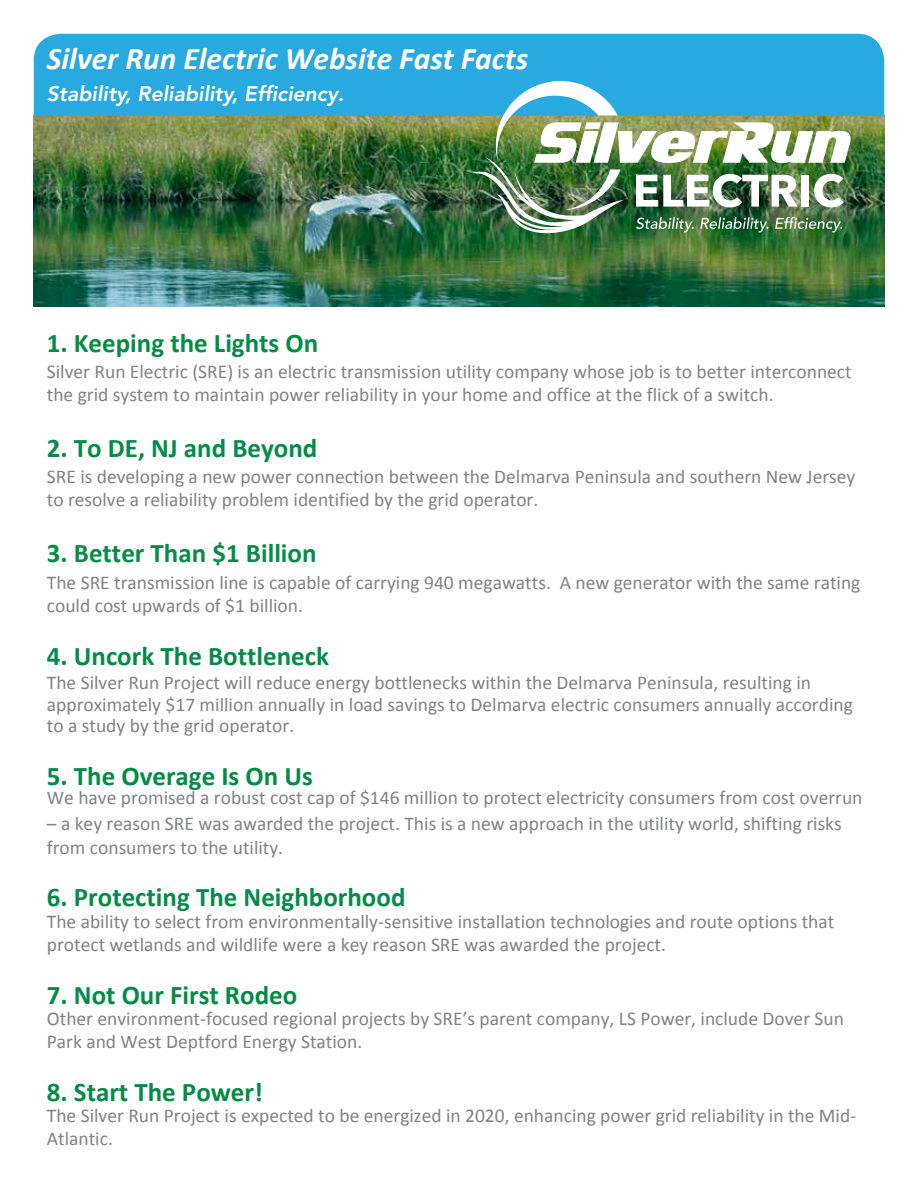
<style>
.page{position:relative;width:918px;height:1188px;background:#fff}
.page>*{position:absolute;margin:0;border:0;box-sizing:border-box;transform-origin:0 0}
.t1{font:italic 700 31.5px "Calibri";color:#fff}
.t2{font:700 27px "Calibri";color:#048c45}
.t3{font:700 27px "Calibri";color:#048d45}
.t4{font:italic 800 21px "Avenir LT Std";color:#fff}
.t5{font:19.5px/23.4px "Calibri";color:#808285}
.s1{color:#048d45}
</style>
<div class="page">
<img style="left:34px;top:116px;width:850px;height:190px">
<div style="left:34px;top:34px;width:850px;height:82px;background:#28aae0"></div>
<img style="left:472px;top:79px;width:378px;height:157px">
<h1 class="t1" style="left:47px;top:37px;width:483px">Silver Run Electric Website Fast Facts</h1>
<p class="t4" style="left:47px;top:81px;width:299px">Stability, Reliability, Efficiency.</p>
<h2 class="t3" style="left:47px;top:326px;width:273px">1. Keeping the Lights On</h2>
<p class="t5" style="left:47px;top:360px;width:806px;line-height:22.8px">Silver Run Electric (SRE) is an electric transmission utility company whose job is to better interconnect the grid system to maintain power reliability in your home and office at the flick of a switch.</p>
<h2 class="t3" style="left:47px;top:431px;width:272px">2. To DE, NJ and Beyond</h2>
<p class="t5" style="left:47px;top:465px;width:810px">SRE is developing a new power connection between the Delmarva Peninsula and southern New Jersey to resolve a reliability problem identified by the grid operator.</p>
<h2 class="t3" style="left:47px;top:536px;width:271px">3. Better Than $1 Billion</h2>
<p class="t5" style="left:47px;top:570px;width:815px">The SRE transmission line is capable of carrying 940 megawatts. A new generator with the same rating could cost upwards of $1 billion.</p>
<h2 class="t2" style="left:47px;top:637px;width:284px"><span class="s1">4.</span> Uncork The Bottleneck</h2>
<p class="t5" style="left:47px;top:671px;width:808px;line-height:21.6px">The Silver Run Project will reduce energy bottlenecks within the Delmarva Peninsula, resulting in approximately $17 million annually in load savings to Delmarva electric consumers annually according to a study by the grid operator.</p>
<h2 class="t2" style="left:47px;top:757px;width:267px"><span class="s1">5.</span> The Overage Is On Us</h2>
<p class="t5" style="left:47px;top:785px;width:817px">We have promised a robust cost cap of $146 million to protect electricity consumers from cost overrun</p>
<p class="t5" style="left:47px;top:812px;width:796px">– a key reason SRE was awarded the project. This is a new approach in the utility world, shifting risks from consumers to the utility.</p>
<h2 class="t2" style="left:47px;top:878px;width:360px">6. Protecting The Neighborhood</h2>
<p class="t5" style="left:47px;top:909px;width:789px">The ability to select from environmentally-sensitive installation technologies and route options that protect wetlands and wildlife were a key reason SRE was awarded the project.</p>
<h2 class="t2" style="left:47px;top:975px;width:252px">7. Not Our First Rodeo</h2>
<p class="t5" style="left:47px;top:1006px;width:799px">Other environment-focused regional projects by SRE’s parent company, LS Power, include Dover Sun<br>Park and West Deptford Energy Station.</p>
<h2 class="t2" style="left:47px;top:1073px;width:218px">8. Start The Power!</h2>
<p class="t5" style="left:47px;top:1103px;width:811px">The Silver Run Project is expected to be energized in 2020, enhancing power grid reliability in the Mid-<br>Atlantic.</p>
</div>
